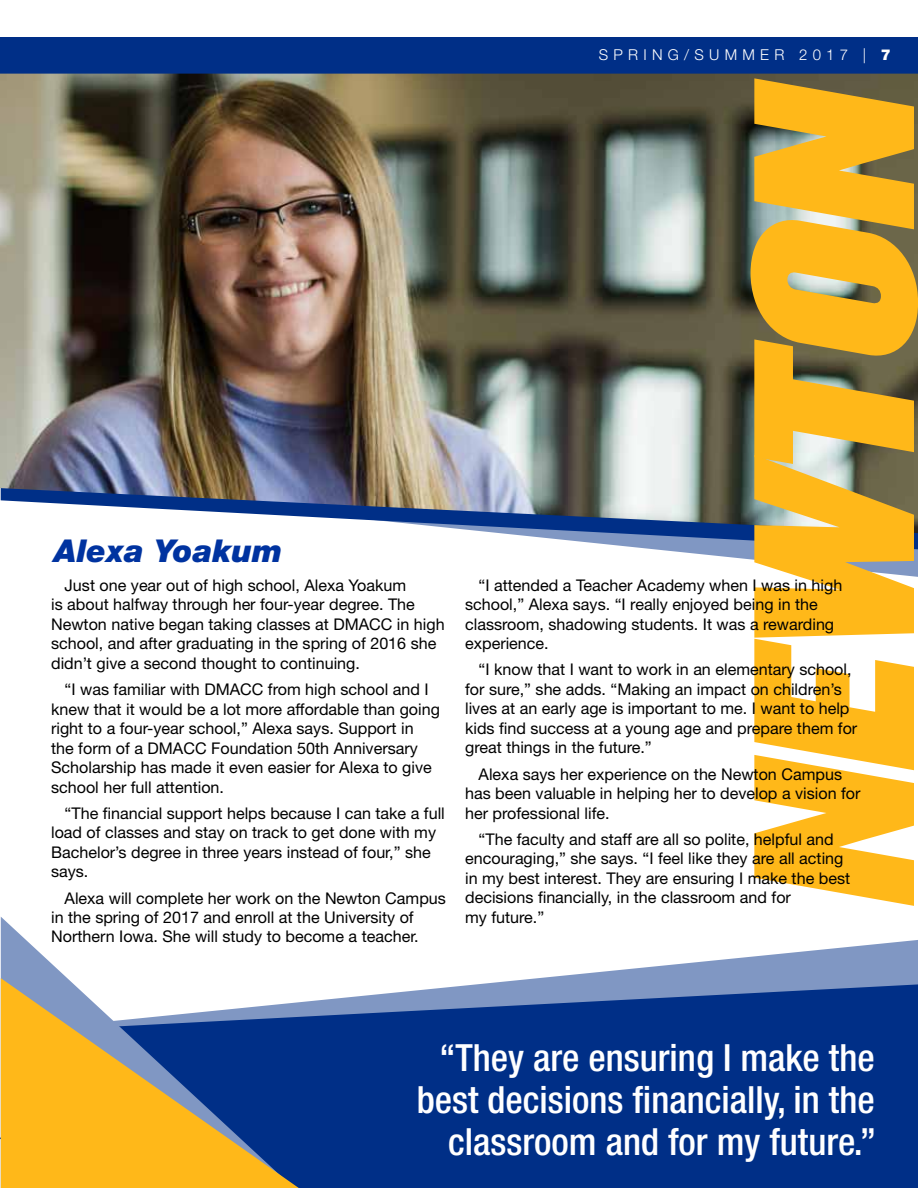
<style>
.page{position:relative;width:918px;height:1188px;background:#fff}
.page>*{position:absolute;margin:0;border:0;box-sizing:border-box;transform-origin:0 0}
.t1{font:italic 239.7px "Knockout HTF90 Ultmt Welterwt";color:#ffb819;scale:1.07 1}
.t2{font:500 condensed 37.5px/42px "Helvetica Neue LT Std";color:#fff;text-align:right}
.t3{font:italic 900 31.5px "Helvetica Neue LT Std";color:#0033a0}
.t4{font:16.2px/19.5px "Helvetica Neue LT Std";color:#000}
.t5{font:300 15px "Helvetica Neue LT Std";letter-spacing:.35em;color:#fff}
.s1{font-weight:900}
</style>
<div class="page">
<div style="left:0;top:37px;width:918px;height:37px;background:#002f87"></div>
<hr style="left:0;top:1138px;width:918px;height:1px;background:#002f87">
<svg style="left:652px;top:549px;width:266px;height:28px"></svg>
<svg style="left:499px;top:533px;width:419px;height:16px"></svg>
<img style="left:0;top:74px;width:918px;height:459px">
<svg style="left:481px;top:940px;width:437px;height:44px"></svg>
<svg style="left:299px;top:984px;width:619px;height:204px;background:#0c388c"></svg>
<svg style="left:1px;top:917px;width:66px;height:61px"></svg>
<svg style="left:1px;top:978px;width:298px;height:210px;background:#ad9966"></svg>
<h1 class="t3" style="left:54px;top:532px;width:230px">Alexa Yoakum</h1>
<p class="t4" style="left:51px;top:575px;width:395px;text-indent:13px">Just one year out of high school, Alexa Yoakum<br>is about halfway through her four-year degree. The Newton native began taking classes at DMACC in high school, and after graduating in the spring of 2016 she didn’t give a second thought to continuing.</p>
<p class="t4" style="left:51px;top:679px;width:390px;text-indent:13px">“I was familiar with DMACC from high school and I knew that it would be a lot more affordable than going right to a four-year school,” Alexa says. Support in the form of a DMACC Foundation 50th Anniversary Scholarship has made it even easier for Alexa to give school her full attention.</p>
<p class="t4" style="left:51px;top:803px;width:395px;text-indent:13px">“The fnancial support helps because I can take a full load of classes and stay on track to get done with my Bachelor’s degree in three years instead of four,” she says.</p>
<p class="t4" style="left:65px;top:888px;width:383px">Alexa will complete her work on the Newton Campus</p>
<p class="t5" style="left:599px;top:45px;width:293px">SPRING/SUMMER 2017 | <span class="s1">7</span></p>
<p class="t1" style="left:705px;top:912px;width:805px;rotate:-90deg">NEWTON</p>
<p class="t4" style="left:465px;top:575px;width:379px;text-indent:13px">“I attended a Teacher Academy when I was in high school,” Alexa says. “I really enjoyed being in the classroom, shadowing students. It was a rewarding experience.</p>
<p class="t4" style="left:465px;top:660px;width:394px;text-indent:13px">“I know that I want to work in an elementary school, for sure,” she adds. “Making an impact on children’s lives at an early age is important to me. I want to help kids fnd success at a young age and prepare them for great things in the future.”</p>
<p class="t4" style="left:465px;top:764px;width:397px;text-indent:13px">Alexa says her experience on the Newton Campus has been valuable in helping her to develop a vision for her professional life.</p>
<p class="t4" style="left:465px;top:829px;width:387px;text-indent:13px">“The faculty and staff are all so polite, helpful and encouraging,” she says. “I feel like they are all acting in my best interest. They are ensuring I make the best decisions fnancially, in the classroom and for</p>
<p class="t4" style="left:51px;top:907px;width:364px">in the spring of 2017 and enroll at the University of</p>
<p class="t4" style="left:465px;top:907px;width:81px">my future.”</p>
<p class="t4" style="left:51px;top:927px;width:369px">Northern Iowa. She will study to become a teacher.</p>
<p class="t2" style="left:417px;top:1037px;width:461px">“They are ensuring I make the best decisions fnancially, in the classroom and for my future.”</p>
</div>
